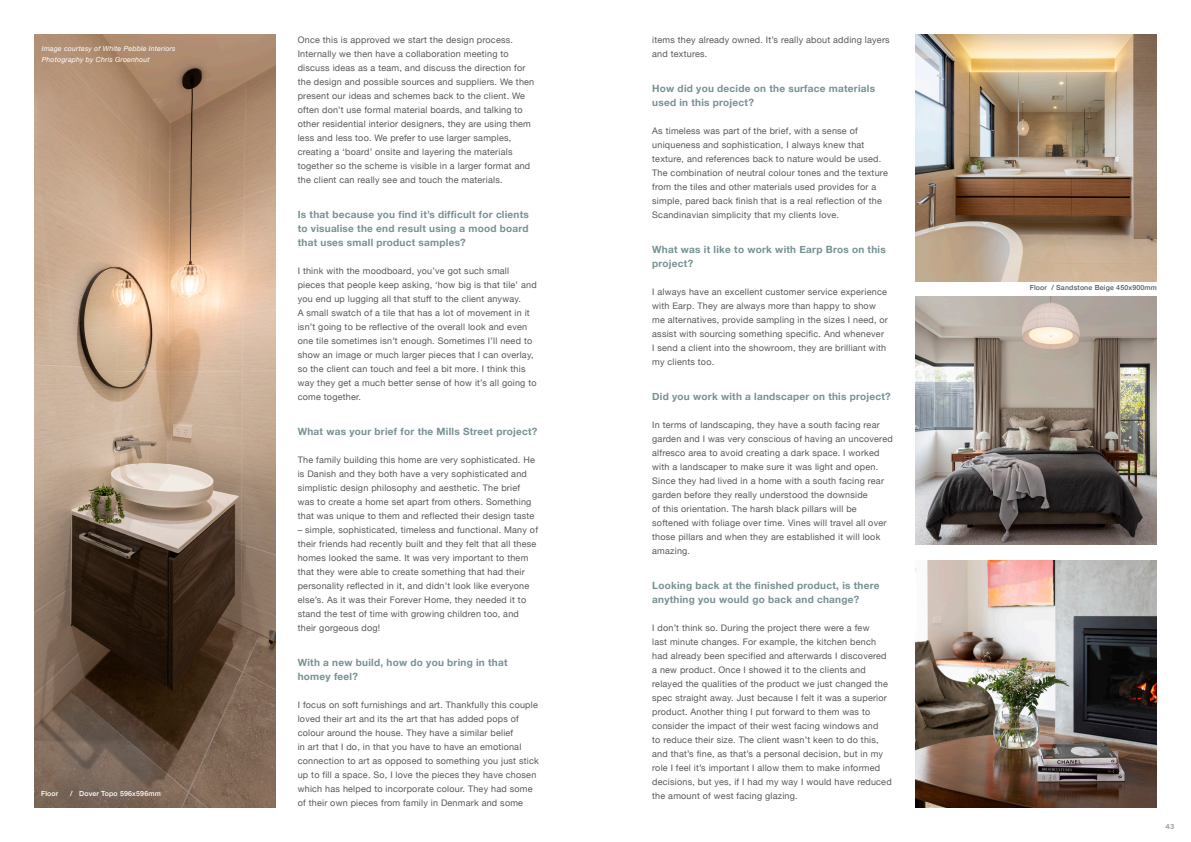
<style>
.page{position:relative;width:1191px;height:842px;background:#fff}
.page>*{position:absolute;margin:0;border:0;box-sizing:border-box;transform-origin:0 0}
.t1{font:700 10px/14px "Helvetica Neue";letter-spacing:.025em;color:#779193}
.t2{font:9px/14px "Helvetica Neue";letter-spacing:.025em;color:#57585a}
.t3{font:italic 7px/11px "Helvetica Neue";letter-spacing:.025em;color:#fff}
.t4{font:500 7px "Helvetica Neue";letter-spacing:.025em;color:#57585a}
.t5{font:500 7px "Helvetica Neue";letter-spacing:.025em;color:#fff}
.t6{font:700 7px "Avenir Next";color:#a8a9ad}
</style>
<div class="page">
<img style="left:34px;top:34px;width:241px;height:773px">
<img style="left:916px;top:560px;width:241px;height:248px">
<img style="left:916px;top:34px;width:241px;height:248px">
<img style="left:916px;top:297px;width:241px;height:248px">
<p class="t3" style="left:42px;top:44px;width:135px">Image courtesy of White Pebble Interiors<br>Photography by Chris Groenhout</p>
<p class="t5" style="left:41px;top:788px;width:19px">Floor</p>
<p class="t5" style="left:70px;top:788px;width:92px">/ Dover Topo 596x596mm</p>
<p class="t2" style="left:298px;top:33px;width:238px">Once this is approved we start the design process.<br>Internally we then have a collaboration meeting to discuss ideas as a team, and discuss the direction for the design and possible sources and suppliers. We then present our ideas and schemes back to the client. We often don’t use formal material boards, and talking to other residential interior designers, they are using them less and less too. We prefer to use larger samples, creating a ‘board’ onsite and layering the materials together so the scheme is visible in a larger format and the client can really see and touch the materials.</p>
<p class="t1" style="left:298px;top:207px;width:233px;text-align:justify">Is that because you find it’s difficult for clients to visualise the end result using a mood board that uses small product samples?</p>
<p class="t2" style="left:298px;top:264px;width:240px">I think with the moodboard, you’ve got such small pieces that people keep asking, ‘how big is that tile’ and you end up lugging all that stuff to the client anyway.<br>A small swatch of a tile that has a lot of movement in it isn’t going to be reflective of the overall look and even one tile sometimes isn’t enough. Sometimes I’ll need to show an image or much larger pieces that I can overlay, so the client can touch and feel a bit more. I think this way they get a much better sense of how it’s all going to come together.</p>
<p class="t1" style="left:298px;top:424px;width:241px">What was your brief for the Mills Street project?</p>
<p class="t2" style="left:298px;top:453px;width:239px">The family building this home are very sophisticated. He is Danish and they both have a very sophisticated and simplistic design philosophy and aesthetic. The brief was to create a home set apart from others. Something that was unique to them and reflected their design taste</p>
<p class="t2" style="left:298px;top:523px;width:242px">– simple, sophisticated, timeless and functional. Many of their friends had recently built and they felt that all these homes looked the same. It was very important to them that they were able to create something that had their personality reflected in it, and didn’t look like everyone else’s. As it was their Forever Home, they needed it to stand the test of time with growing children too, and their gorgeous dog!</p>
<p class="t1" style="left:298px;top:655px;width:211px">With a new build, how do you bring in that homey feel?</p>
<p class="t2" style="left:298px;top:698px;width:242px">I focus on soft furnishings and art. Thankfully this couple loved their art and its the art that has added pops of colour around the house. They have a similar belief<br>in art that I do, in that you have to have an emotional connection to art as opposed to something you just stick up to fill a space. So, I love the pieces they have chosen which has helped to incorporate colour. They had some of their own pieces from family in Denmark and some</p>
<p class="t2" style="left:652px;top:33px;width:239px">items they already owned. It’s really about adding layers and textures.</p>
<p class="t1" style="left:652px;top:81px;width:224px">How did you decide on the surface materials used in this project?</p>
<p class="t2" style="left:652px;top:124px;width:237px">As timeless was part of the brief, with a sense of uniqueness and sophistication, I always knew that texture, and references back to nature would be used.<br>The combination of neutral colour tones and the texture from the tiles and other materials used provides for a simple, pared back finish that is a real reflection of the Scandinavian simplicity that my clients love.</p>
<p class="t1" style="left:652px;top:242px;width:235px">What was it like to work with Earp Bros on this project?</p>
<p class="t2" style="left:652px;top:285px;width:237px">I always have an excellent customer service experience with Earp. They are always more than happy to show me alternatives, provide sampling in the sizes I need, or assist with sourcing something specific. And whenever I send a client into the showroom, they are brilliant with my clients too.</p>
<p class="t1" style="left:652px;top:389px;width:240px">Did you work with a landscaper on this project?</p>
<p class="t2" style="left:652px;top:418px;width:242px">In terms of landscaping, they have a south facing rear garden and I was very conscious of having an uncovered alfresco area to avoid creating a dark space. I worked with a landscaper to make sure it was light and open.<br>Since they had lived in a home with a south facing rear garden before they really understood the downside<br>of this orientation. The harsh black pillars will be softened with foliage over time. Vines will travel all over those pillars and when they are established it will look amazing.</p>
<p class="t1" style="left:652px;top:578px;width:229px">Looking back at the finished product, is there anything you would go back and change?</p>
<p class="t2" style="left:652px;top:621px;width:241px">I don’t think so. During the project there were a few<br>last minute changes. For example, the kitchen bench had already been specified and afterwards I discovered a new product. Once I showed it to the clients and relayed the qualities of the product we just changed the spec straight away. Just because I felt it was a superior product. Another thing I put forward to them was to consider the impact of their west facing windows and<br>to reduce their size. The client wasn’t keen to do this, and that’s fine, as that’s a personal decision, but in my role I feel it’s important I allow them to make informed decisions, but yes, if I had my way I would have reduced the amount of west facing glazing.</p>
<p class="t4" style="left:1029px;top:282px;width:129px">Floor / Sandstone Beige 450x900mm</p>
<p class="t6" style="left:1165px;top:821px;width:11px">43</p>
</div>
